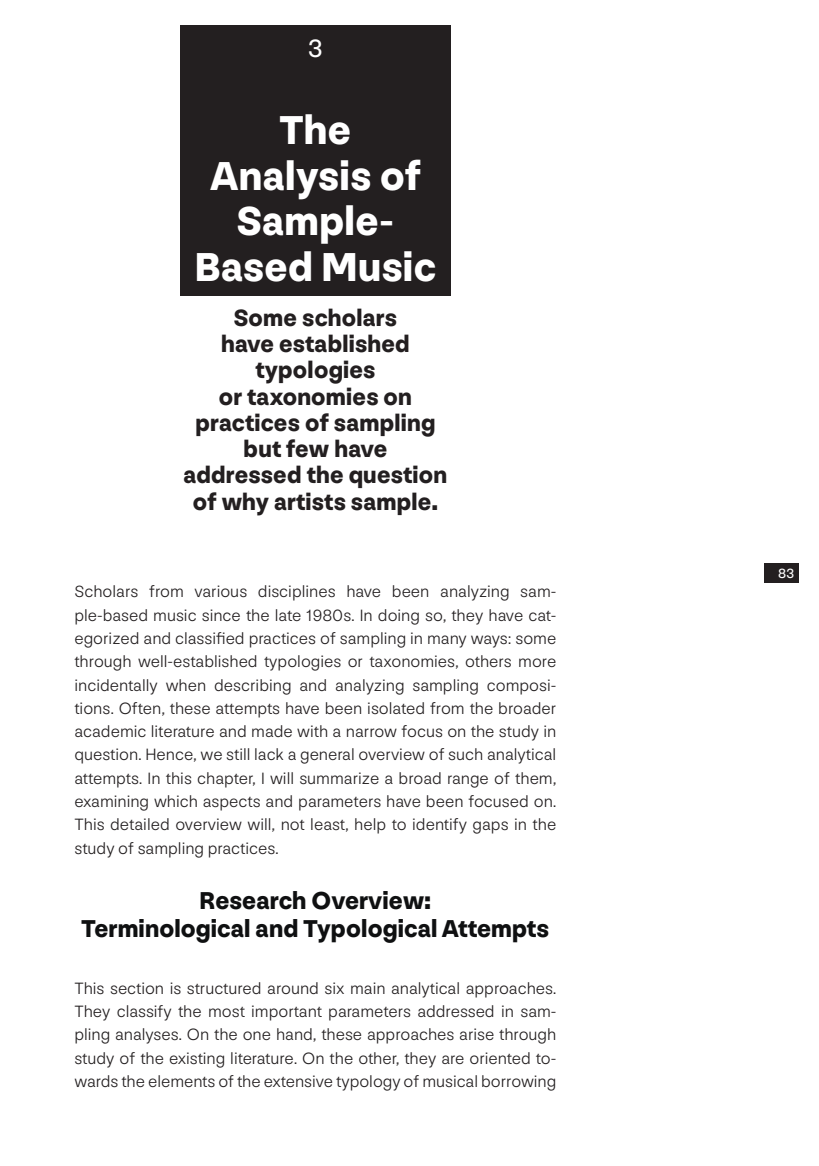
<style>
.page{position:relative;width:819px;height:1166px;background:#fff}
.page>*{position:absolute;margin:0;border:0;box-sizing:border-box;transform-origin:0 0}
.t1{font:900 42px/45.5px "NN Nouvelle Grotesk";letter-spacing:.01em;color:#fff;text-align:center}
.t2{font:26.25px "NN Nouvelle Grotesk";color:#fff}
.t3{font:900 25.38px/28px "NN Nouvelle Grotesk";letter-spacing:.005em;color:#0f1011;text-align:center}
.t4{font:900 24.5px/26.2px "NN Nouvelle Grotesk";letter-spacing:.01em;color:#231f20;text-align:center}
.t5{font:300 17.15px/23.3px "NN Nouvelle Grotesk";color:#231f20;text-align:justify}
.t6{font:14px "NN Nouvelle Grotesk";color:#fff}
</style>
<div class="page">
<div style="left:764px;top:563px;width:35px;height:20px;background:#231f20"></div>
<div style="left:180px;top:25px;width:271px;height:270px;background:#231f20"></div>
<h2 class="t2" style="left:308px;top:33px;width:16px">3</h2>
<h1 class="t1" style="left:195px;top:108px;width:243px">The<br>Analysis of<br>Sample-<br>Based Music</h1>
<h3 class="t4" style="left:183px;top:305px;width:265px">Some scholars<br>have established typologies<br>or taxonomies on practices of sampling but few have addressed the question of why artists sample.</h3>
<p class="t5" style="left:74px;top:580px;width:483px">Scholars from various disciplines have been analyzing sam&shy;ple-based music since the late 1980s. In doing so, they have cat&shy;egorized and classified practices of sampling in many ways: some through well-established typologies or taxonomies, others more incidentally when describing and analyzing sampling composi&shy;tions. Often, these attempts have been isolated from the broader academic literature and made with a narrow focus on the study in question. Hence, we still lack a general overview of such analytical attempts. In this chapter, I will summarize a broad range of them, examining which aspects and parameters have been focused on.<br>This detailed overview will, not least, help to identify gaps in the study of sampling practices.</p>
<h3 class="t3" style="left:82px;top:887px;width:469px">Research Overview:<br>Terminological and Typological Attempts</h3>
<p class="t5" style="left:74px;top:976px;width:484px">This section is structured around six main analytical approaches.<br>They classify the most important parameters addressed in sam&shy;pling analyses. On the one hand, these approaches arise through study of the existing literature. On the other, they are oriented to&shy;wards the elements of the extensive typology of musical borrowing</p>
<p class="t6" style="left:778px;top:565px;width:17px">83</p>
</div>
